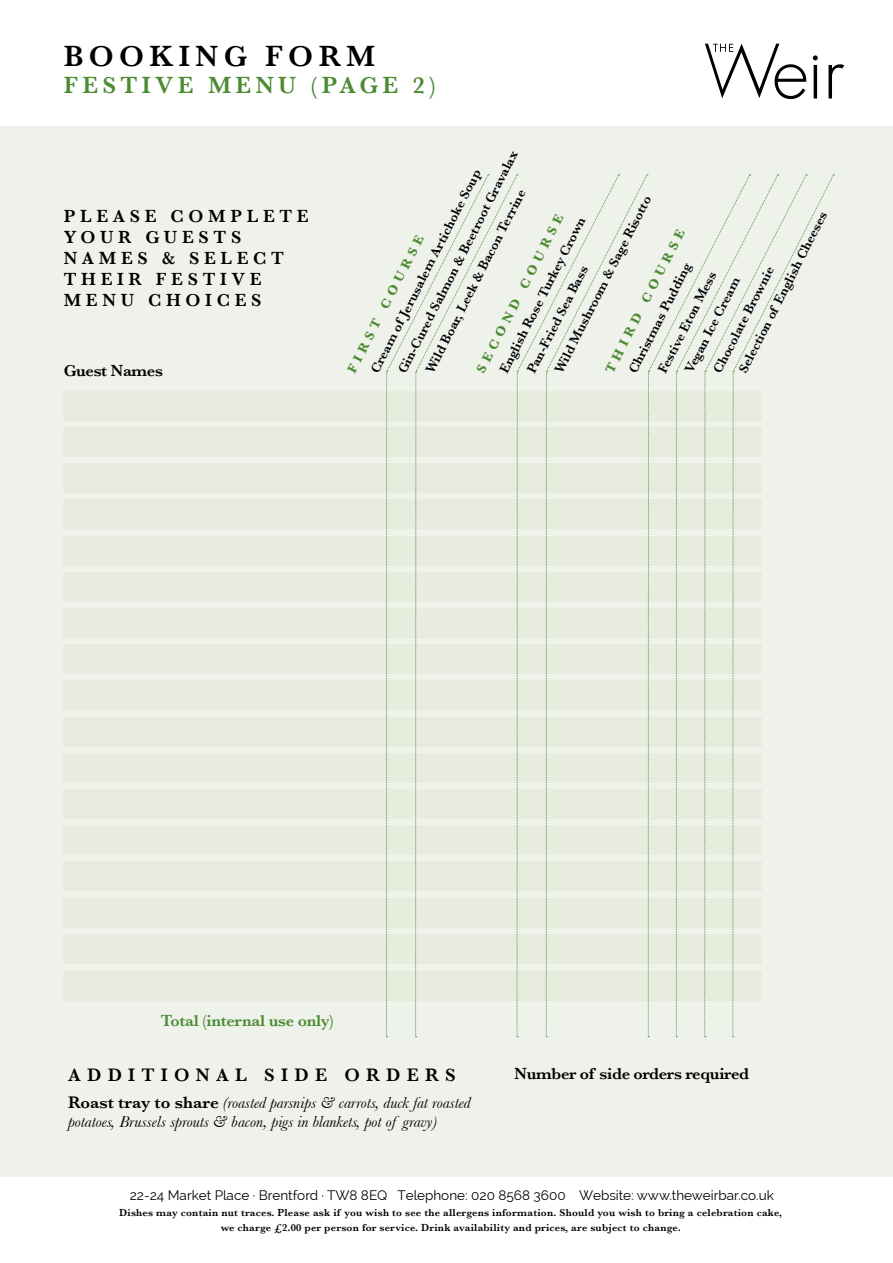
<style>
.page{position:relative;width:893px;height:1263px;background:#fff}
.page>*{position:absolute;margin:0;border:0;box-sizing:border-box;transform-origin:0 0}
.t1{font:600 30px "Baskerville";letter-spacing:.18em;color:#000}
.t2{font:600 24px "Baskerville";letter-spacing:.18em;color:#4c8b32}
.t3{font:600 18.6px "Baskerville";letter-spacing:.34em;color:#000}
.t4{font:600 18px/21px "Baskerville";letter-spacing:.26em;color:#000}
.t5{font:italic 16.5px/18.9px "Baskerville";color:#000}
.t6{font:600 16.5px "Baskerville";letter-spacing:-.02em;color:#000}
.t7{font:600 16.5px "Baskerville";letter-spacing:-.02em;color:#4c8b32}
.t8{font:600 13.5px/24.5px "Baskerville";color:#000}
.t9{font:13.5px "Raleway";color:#000}
.t10{font:700 13.5px "Baskerville";color:#4c8b32}
.t11{font:600 10.5px/15px "Baskerville";letter-spacing:.02em;color:#000;text-align:center}
.s1{font-weight:600;font-style:normal;font-size:17.25px}
</style>
<div class="page">
<div style="left:0;top:126px;width:893px;height:1050px;background:#eff2ea"></div>
<div style="left:64px;top:391px;width:698px;height:30px;background:#e7ecdf"></div>
<div style="left:64px;top:427px;width:698px;height:30px;background:#e7ecdf"></div>
<div style="left:64px;top:463px;width:698px;height:30px;background:#e7ecdf"></div>
<div style="left:64px;top:499px;width:698px;height:30px;background:#e7ecdf"></div>
<div style="left:64px;top:536px;width:698px;height:29px;background:#e7ecdf"></div>
<div style="left:64px;top:572px;width:698px;height:30px;background:#e7ecdf"></div>
<div style="left:64px;top:608px;width:698px;height:30px;background:#e7ecdf"></div>
<div style="left:64px;top:644px;width:698px;height:30px;background:#e7ecdf"></div>
<div style="left:64px;top:680px;width:698px;height:30px;background:#e7ecdf"></div>
<div style="left:64px;top:717px;width:698px;height:29px;background:#e7ecdf"></div>
<div style="left:64px;top:753px;width:698px;height:30px;background:#e7ecdf"></div>
<div style="left:64px;top:789px;width:698px;height:30px;background:#e7ecdf"></div>
<div style="left:64px;top:825px;width:698px;height:30px;background:#e7ecdf"></div>
<div style="left:64px;top:861px;width:698px;height:30px;background:#e7ecdf"></div>
<div style="left:64px;top:898px;width:698px;height:29px;background:#e7ecdf"></div>
<div style="left:64px;top:971px;width:698px;height:29px;background:#e7ecdf"></div>
<div style="left:64px;top:934px;width:698px;height:30px;background:#e7ecdf"></div>
<svg style="left:705px;top:44px;width:139px;height:55px"></svg>
<svg style="left:386px;top:174px;width:448px;height:863px"></svg>
<h1 class="t1" style="left:64px;top:39px;width:313px">BOOKING FORM</h1>
<h2 class="t2" style="left:64px;top:71px;width:373px">FESTIVE MENU (PAGE 2)</h2>
<h3 class="t4" style="left:64px;top:205px;width:246px">PLEASE COMPLETE<br>YOUR GUESTS<br>NAMES &amp; SELECT<br>THEIR FESTIVE<br>MENU CHOICES</h3>
<p class="t6" style="left:64px;top:360px;width:101px">Guest Names</p>
<p class="t8" style="left:391px;top:367px;width:249px;rotate:-63deg">Gin-Cured Salmon &amp; Beetroot Gravalax</p>
<p class="t8" style="left:363px;top:367px;width:228px;rotate:-63deg">Cream of Jerusalem Artichoke Soup</p>
<p class="t8" style="left:418px;top:367px;width:206px;rotate:-63deg">Wild Boar, Leek &amp; Bacon Terrine</p>
<p class="t8" style="left:547px;top:367px;width:199px;rotate:-63deg">Wild Mushroom &amp; Sage Risotto</p>
<p class="t8" style="left:731px;top:367px;width:181px;rotate:-63deg">Selection of English Cheeses</p>
<p class="t10" style="left:473px;top:369px;width:178px;rotate:-63deg">SECOND COURSE</p>
<p class="t8" style="left:498px;top:356px;width:163px;text-indent:-12px;rotate:-63deg">English Rose Turkey Crown<br>Pan-Fried Sea Bass</p>
<p class="t10" style="left:602px;top:369px;width:161px;rotate:-63deg">THIRD COURSE</p>
<p class="t10" style="left:344px;top:369px;width:155px;rotate:-63deg">FIRST COURSE</p>
<p class="t8" style="left:620px;top:366px;width:127px;line-height:26.4px;text-align:right;rotate:-63deg">Christmas Pudding<br>Festive Eton Mess</p>
<p class="t8" style="left:683px;top:355px;width:120px;line-height:25.5px;text-indent:-13px;rotate:-63deg">Vegan Ice Cream<br>Chocolate Brownie</p>
<p class="t7" style="left:161px;top:1011px;width:174px">Total (internal use only)</p>
<h3 class="t3" style="left:68px;top:1064px;width:389px">ADDITIONAL SIDE ORDERS</h3>
<p class="t5" style="left:68px;top:1093px;width:404px"><span class="s1">Roast tray to share</span> (roasted parsnips &amp; carrots, duck fat roasted potatoes, Brussels sprouts &amp; bacon, pigs in blankets, pot of gravy)</p>
<p class="t6" style="left:514px;top:1063px;width:236px">Number of side orders required</p>
<p class="t9" style="left:130px;top:1187px;width:645px">22-24 Market Place · Brentford · TW8 8EQ Telephone: 020 8568 3600 Website: www.theweirbar.co.uk</p>
<p class="t11" style="left:119px;top:1204px;width:664px">Dishes may contain nut traces. Please ask if you wish to see the allergens information. Should you wish to bring a celebration cake, we charge £2.00 per person for service. Drink availability and prices, are subject to change.</p>
</div>
